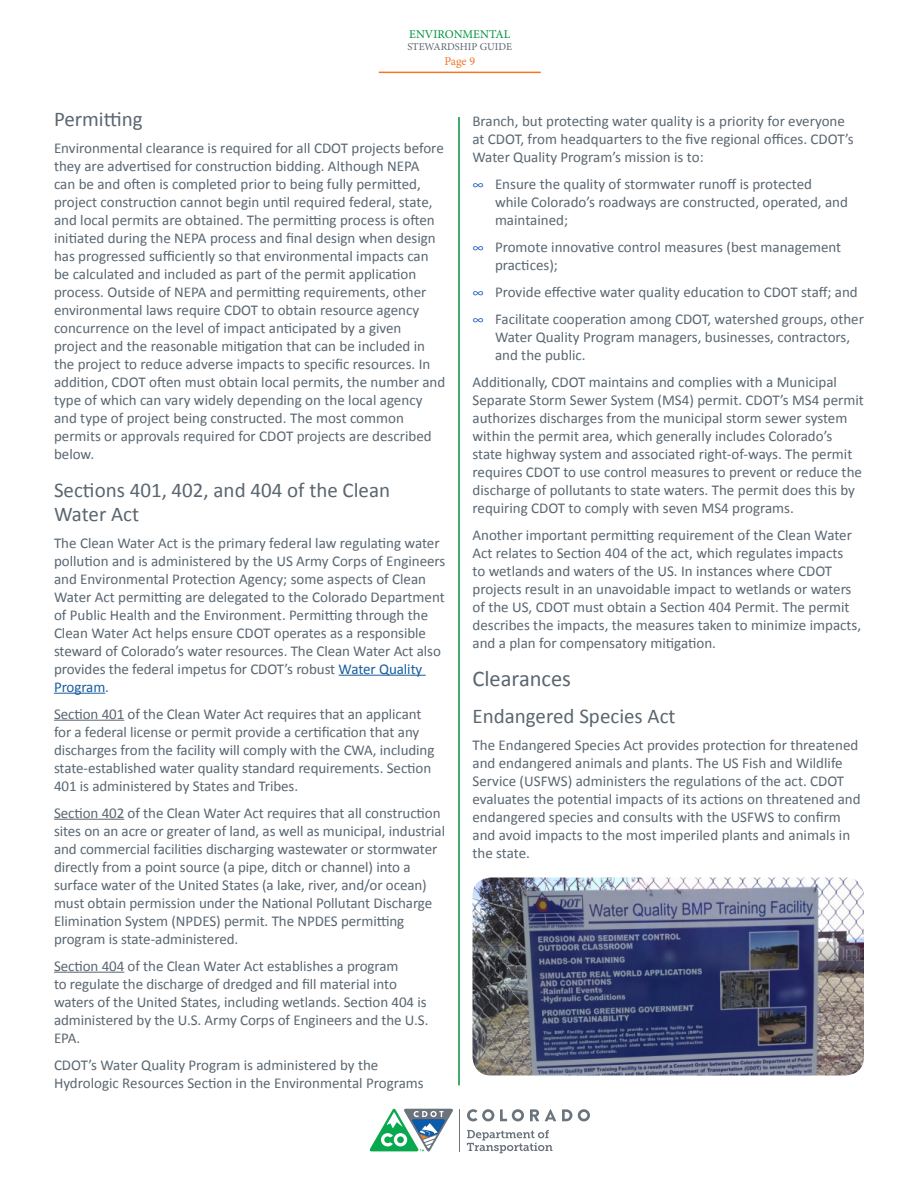
<style>
.page{position:relative;width:918px;height:1188px;background:#fff}
.page>*{position:absolute;margin:0;border:0;box-sizing:border-box;transform-origin:0 0}
.Heading_3{font:22.5px "Calibri";color:#5a6670}
.Heading_3-2{font:21px/24px "Calibri";color:#5a6670}
.CDOT_Body_-_Left{font:15px/18px "Calibri";color:#5a6670}
.t1{font:12px "Minion Pro";color:#00943d}
.t2{font:12px "Minion Pro";color:#f57523}
.t3{font:10.5px "Minion Pro";color:#5a6670}
.s1{color:#175d9e}
.s2{font-family:"Minion Pro";color:#004aba}
</style>
<div class="page">
<hr style="left:460px;top:1109px;width:1px;height:42px;background:#6b737d">
<svg style="left:467px;top:1109px;width:27px;height:12px"></svg>
<svg style="left:500px;top:1109px;width:24px;height:12px"></svg>
<svg style="left:530px;top:1109px;width:9px;height:12px"></svg>
<svg style="left:562px;top:1109px;width:10px;height:12px"></svg>
<svg style="left:578px;top:1109px;width:12px;height:12px"></svg>
<svg style="left:545px;top:1109px;width:11px;height:12px"></svg>
<svg style="left:467px;top:1130px;width:86px;height:23px"></svg>
<svg style="left:369px;top:1108px;width:84px;height:44px"></svg>
<hr style="left:379px;top:72px;width:162px;height:1px;background:#f57523">
<hr style="left:458px;top:117px;width:2px;height:968px;background:#00943d">
<hr style="left:339px;top:675px;width:87px;height:1px;background:#175d9e">
<hr style="left:54px;top:693px;width:51px;height:1px;background:#175d9e">
<hr style="left:54px;top:720px;width:70px;height:1px;background:#5a6670">
<hr style="left:54px;top:819px;width:70px;height:1px;background:#5a6670">
<hr style="left:54px;top:972px;width:70px;height:1px;background:#5a6670">
<img style="left:472px;top:878px;width:392px;height:198px">
<p class="t1" style="left:409px;top:26px;width:103px">ENVIRONMENTAL</p>
<p class="t3" style="left:407px;top:40px;width:106px">STEWARDSHIP GUIDE</p>
<p class="t2" style="left:444px;top:53px;width:32px">Page 9</p>
<p class="Heading_3-2" style="left:54px;top:107px;width:90px">Permitting</p>
<p class="CDOT_Body_-_Left" style="left:54px;top:139px;width:393px">Environmental clearance is required for all CDOT projects before they are advertised for construction bidding. Although NEPA<br>can be and often is completed prior to being fully permitted, project construction cannot begin until required federal, state, and local permits are obtained. The permitting process is often initiated during the NEPA process and final design when design has progressed sufficiently so that environmental impacts can be calculated and included as part of the permit application process. Outside of NEPA and permitting requirements, other environmental laws require CDOT to obtain resource agency concurrence on the level of impact anticipated by a given project and the reasonable mitigation that can be included in the project to reduce adverse impacts to specific resources. In addition, CDOT often must obtain local permits, the number and type of which can vary widely depending on the local agency and type of project being constructed. The most common permits or approvals required for CDOT projects are described below.</p>
<p class="Heading_3-2" style="left:54px;top:478px;width:338px">Sections 401, 402, and 404 of the Clean<br>Water Act</p>
<p class="CDOT_Body_-_Left" style="left:54px;top:534px;width:393px">The Clean Water Act is the primary federal law regulating water pollution and is administered by the US Army Corps of Engineers and Environmental Protection Agency; some aspects of Clean Water Act permitting are delegated to the Colorado Department of Public Health and the Environment. Permitting through the Clean Water Act helps ensure CDOT operates as a responsible steward of Colorado’s water resources. The Clean Water Act also provides the federal impetus for CDOT’s robust <span class="s1">Water Quality Program</span>.</p>
<p class="CDOT_Body_-_Left" style="left:54px;top:705px;width:382px">Section 401 of the Clean Water Act requires that an applicant for a federal license or permit provide a certification that any discharges from the facility will comply with the CWA, including state-established water quality standard requirements. Section 401 is administered by States and Tribes.</p>
<p class="CDOT_Body_-_Left" style="left:54px;top:804px;width:393px">Section 402 of the Clean Water Act requires that all construction sites on an acre or greater of land, as well as municipal, industrial and commercial facilities discharging wastewater or stormwater directly from a point source (a pipe, ditch or channel) into a surface water of the United States (a lake, river, and/or ocean) must obtain permission under the National Pollutant Discharge Elimination System (NPDES) permit. The NPDES permitting program is state-administered.</p>
<p class="CDOT_Body_-_Left" style="left:54px;top:957px;width:376px">Section 404 of the Clean Water Act establishes a program<br>to regulate the discharge of dredged and fill material into waters of the United States, including wetlands. Section 404 is administered by the U.S. Army Corps of Engineers and the U.S.<br>EPA.</p>
<p class="CDOT_Body_-_Left" style="left:54px;top:1056px;width:371px">CDOT’s Water Quality Program is administered by the<br>Hydrologic Resources Section in the Environmental Programs</p>
<p class="CDOT_Body_-_Left" style="left:472px;top:112px;width:383px">Branch, but protecting water quality is a priority for everyone at CDOT, from headquarters to the five regional offices. CDOT’s<br>Water Quality Program’s mission is to:</p>
<p class="CDOT_Body_-_Left" style="left:495px;top:175px;width:355px;text-indent:-22px"><span class="s2">∞</span> Ensure the quality of stormwater runoff is protected while Colorado’s roadways are constructed, operated, and maintained;</p>
<p class="CDOT_Body_-_Left" style="left:495px;top:238px;width:348px;text-indent:-22px"><span class="s2">∞</span> Promote innovative control measures (best management practices);</p>
<p class="CDOT_Body_-_Left" style="left:472px;top:283px;width:387px"><span class="s2">∞</span> Provide effective water quality education to CDOT staff; and</p>
<p class="CDOT_Body_-_Left" style="left:495px;top:310px;width:371px;text-indent:-22px"><span class="s2">∞</span> Facilitate cooperation among CDOT, watershed groups, other<br>Water Quality Program managers, businesses, contractors, and the public.</p>
<p class="CDOT_Body_-_Left" style="left:472px;top:373px;width:393px">Additionally, CDOT maintains and complies with a Municipal Separate Storm Sewer System (MS4) permit. CDOT’s MS4 permit authorizes discharges from the municipal storm sewer system within the permit area, which generally includes Colorado’s state highway system and associated right-of-ways. The permit requires CDOT to use control measures to prevent or reduce the discharge of pollutants to state waters. The permit does this by requiring CDOT to comply with seven MS4 programs.</p>
<p class="CDOT_Body_-_Left" style="left:472px;top:526px;width:390px">Another important permitting requirement of the Clean Water Act relates to Section 404 of the act, which regulates impacts<br>to wetlands and waters of the US. In instances where CDOT projects result in an unavoidable impact to wetlands or waters of the US, CDOT must obtain a Section 404 Permit. The permit describes the impacts, the measures taken to minimize impacts, and a plan for compensatory mitigation.</p>
<p class="Heading_3" style="left:472px;top:664px;width:100px">Clearances</p>
<p class="Heading_3-2" style="left:472px;top:704px;width:205px">Endangered Species Act</p>
<p class="CDOT_Body_-_Left" style="left:472px;top:736px;width:390px">The Endangered Species Act provides protection for threatened and endangered animals and plants. The US Fish and Wildlife Service (USFWS) administers the regulations of the act. CDOT evaluates the potential impacts of its actions on threatened and endangered species and consults with the USFWS to confirm and avoid impacts to the most imperiled plants and animals in the state.</p>
</div>
